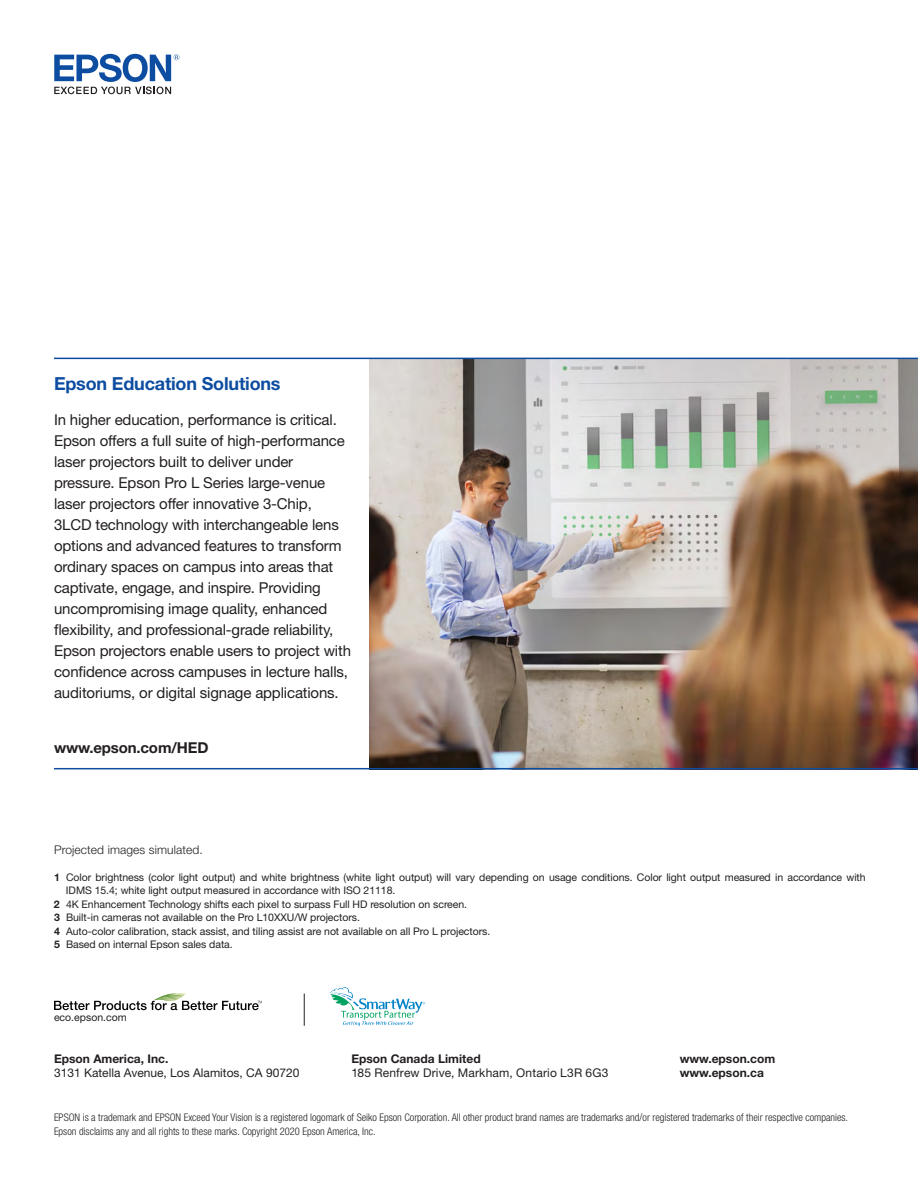
<style>
.page{position:relative;width:918px;height:1188px;background:#fff}
.page>*{position:absolute;margin:0;border:0;box-sizing:border-box;transform-origin:0 0}
.subhead_2{font:700 18px "Helvetica Neue LT Std";letter-spacing:-.01em;color:#0d4da1}
.bullets{font:15px/21px "Helvetica Neue LT Std";letter-spacing:-.01em;color:#231f20}
.bullets-2{font:700 15px "Helvetica Neue LT Std";letter-spacing:-.01em;color:#231f20}
._5{font:12px/14.4px "Helvetica Neue LT Std";letter-spacing:.015em;color:#231f20}
._4{font:12px/14.4px "Helvetica Neue LT Std";color:#231f20}
._6{font:700 12px/14.4px "Helvetica Neue LT Std";color:#231f20}
.t1{font:300 12px "Helvetica Neue LT Std";letter-spacing:.01em;color:#231f20}
.t2{font:10.5px/13.5px "Helvetica Neue LT Std";letter-spacing:-.005em;color:#231f20}
._7{font:300 condensed 10.5px/13.5px "Helvetica Neue LT Std";color:#231f20}
.s1{font-weight:700}
</style>
<div class="page">
<svg style="left:54px;top:54px;width:125px;height:40px"></svg>
<hr style="left:40px;top:48px;width:145px;height:1px;background:#231f20">
<hr style="left:40px;top:144px;width:145px;height:1px;background:#231f20">
<svg style="left:330px;top:987px;width:95px;height:39px"></svg>
<hr style="left:304px;top:994px;width:1px;height:32px;background:#231f20">
<svg style="left:54px;top:993px;width:208px;height:17px"></svg>
<img style="left:369px;top:359px;width:549px;height:411px">
<hr style="left:54px;top:358px;width:864px;height:1px;background:#0d4da1">
<hr style="left:54px;top:768px;width:864px;height:1px;background:#0d4da1">
<p class="subhead_2" style="left:54px;top:373px;width:228px">Epson Education Solutions</p>
<p class="bullets" style="left:54px;top:409px;width:299px">In higher education, performance is critical.<br>Epson offers a full suite of high-performance laser projectors built to deliver under pressure. Epson Pro L Series large-venue laser projectors offer innovative 3-Chip, 3LCD technology with interchangeable lens options and advanced features to transform ordinary spaces on campus into areas that captivate, engage, and inspire. Providing uncompromising image quality, enhanced flexibility, and professional-grade reliability, Epson projectors enable users to project with confidence across campuses in lecture halls, auditoriums, or digital signage applications.</p>
<p class="bullets-2" style="left:54px;top:739px;width:156px">www.epson.com/HED</p>
<p class="t1" style="left:54px;top:842px;width:150px">Projected images simulated.</p>
<p class="t2" style="left:66px;top:870px;width:801px;text-indent:-12px"><span class="s1">1</span> Color brightness (color light output) and white brightness (white light output) will vary depending on usage conditions. Color light output measured in accordance with<br>IDMS 15.4; white light output measured in accordance with ISO 21118.</p>
<p class="t2" style="left:54px;top:897px;width:415px"><span class="s1">2</span> 4K Enhancement Technology shifts each pixel to surpass Full HD resolution on screen.</p>
<p class="t2" style="left:54px;top:910px;width:307px"><span class="s1">3</span> Built-in cameras not available on the Pro L10XXU/W projectors.</p>
<p class="t2" style="left:54px;top:924px;width:438px"><span class="s1">4</span> Auto-color calibration, stack assist, and tiling assist are not available on all Pro L projectors.</p>
<p class="t2" style="left:54px;top:937px;width:180px"><span class="s1">5</span> Based on internal Epson sales data.</p>
<p class="t2" style="left:54px;top:1010px;width:74px">eco.epson.com</p>
<p class="_4" style="left:54px;top:1051px;width:247px"><span class="s1">Epson America, Inc.<br></span>3131 Katella Avenue, Los Alamitos, CA 90720</p>
<p class="_5" style="left:351px;top:1051px;width:259px"><span class="s1">Epson Canada Limited<br></span>185 Renfrew Drive, Markham, Ontario L3R 6G3</p>
<p class="_6" style="left:680px;top:1051px;width:97px">www.epson.com www.epson.ca</p>
<p class="_7" style="left:54px;top:1111px;width:796px">EPSON is a trademark and EPSON Exceed Your Vision is a registered logomark of Seiko Epson Corporation. All other product brand names are trademarks and/or registered trademarks of their respective companies.<br>Epson disclaims any and all rights to these marks. Copyright 2020 Epson America, Inc.</p>
</div>
